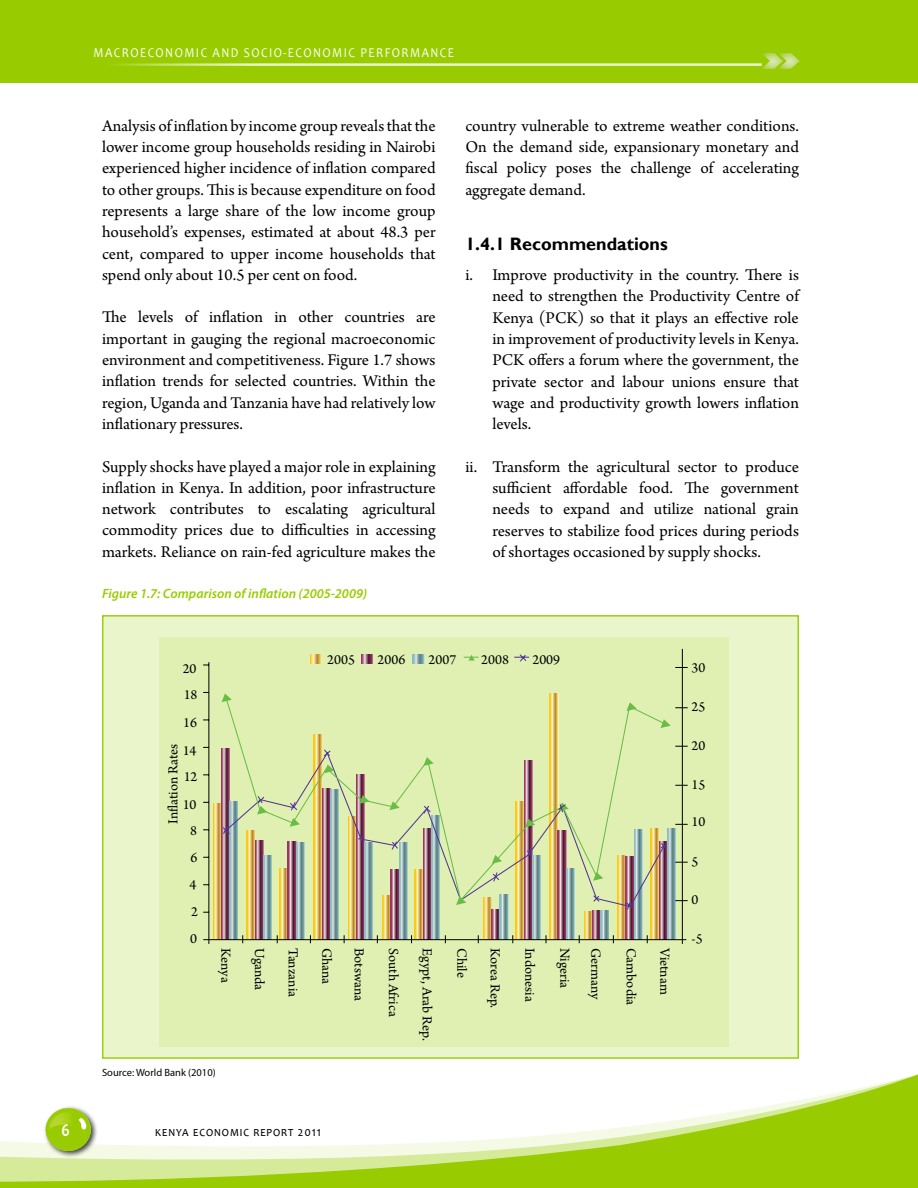
<style>
.page{position:relative;width:918px;height:1188px;background:#fff}
.page>*{position:absolute;margin:0;border:0;box-sizing:border-box;transform-origin:0 0}
.t1{font:700 18px "Gill Sans";color:#000}
.t2{font:700 18px "Candara";color:#fff;scale:.88 1}
.t3{font:17.25px/21.3px "Arno Pro";color:#000;text-align:justify}
.t4{font:14.55px "Arno Pro";color:#000}
.t5{font:italic 600 13.5px "Myriad Pro";color:#9c0}
.t6{font:13.5px "Candara";letter-spacing:.12em;color:#fff;scale:.88 1}
.t7{font:13.5px "Candara";letter-spacing:.08em;color:#000;scale:.88 1}
.t8{font:10.5px "Myriad Pro";color:#000}
</style>
<div class="page">
<svg style="left:0;top:1074px;width:918px;height:114px"></svg>
<div style="left:0;top:0;width:918px;height:82px;background:#9c0"></div>
<div style="left:44px;top:1105px;width:55px;height:53px;background:#000;opacity:.75"></div>
<svg style="left:45px;top:1108px;width:47px;height:43px;background:#aace3b"></svg>
<svg style="left:762px;top:53px;width:38px;height:16px"></svg>
<hr style="left:93px;top:64px;width:669px;height:2px;background:#ebf5cc">
<div style="left:102px;top:615px;width:697px;height:444px;background:#ebf5cc;border:1px solid #9c0"></div>
<div style="left:159px;top:637px;width:570px;height:410px;background:#e0f0b3"></div>
<svg style="left:213px;top:804px;width:8px;height:135px"></svg>
<svg style="left:310px;top:654px;width:11px;height:2px"></svg>
<svg style="left:361px;top:654px;width:12px;height:2px"></svg>
<svg style="left:413px;top:654px;width:11px;height:2px"></svg>
<svg style="left:221px;top:749px;width:9px;height:190px"></svg>
<svg style="left:230px;top:911px;width:8px;height:28px"></svg>
<svg style="left:247px;top:911px;width:8px;height:28px"></svg>
<svg style="left:255px;top:911px;width:8px;height:28px"></svg>
<svg style="left:263px;top:911px;width:9px;height:28px"></svg>
<svg style="left:280px;top:911px;width:8px;height:28px"></svg>
<svg style="left:288px;top:911px;width:8px;height:28px"></svg>
<svg style="left:296px;top:911px;width:8px;height:28px"></svg>
<svg style="left:314px;top:911px;width:8px;height:28px"></svg>
<svg style="left:322px;top:911px;width:8px;height:28px"></svg>
<svg style="left:330px;top:911px;width:9px;height:28px"></svg>
<svg style="left:348px;top:911px;width:8px;height:28px"></svg>
<svg style="left:356px;top:911px;width:8px;height:28px"></svg>
<svg style="left:364px;top:911px;width:9px;height:28px"></svg>
<svg style="left:383px;top:911px;width:8px;height:28px"></svg>
<svg style="left:391px;top:911px;width:8px;height:28px"></svg>
<svg style="left:399px;top:911px;width:8px;height:28px"></svg>
<svg style="left:415px;top:911px;width:8px;height:28px"></svg>
<svg style="left:423px;top:911px;width:8px;height:28px"></svg>
<svg style="left:431px;top:911px;width:9px;height:28px"></svg>
<svg style="left:484px;top:911px;width:8px;height:28px"></svg>
<svg style="left:492px;top:911px;width:8px;height:28px"></svg>
<svg style="left:500px;top:911px;width:8px;height:28px"></svg>
<svg style="left:516px;top:911px;width:8px;height:28px"></svg>
<svg style="left:524px;top:911px;width:8px;height:28px"></svg>
<svg style="left:532px;top:911px;width:9px;height:28px"></svg>
<svg style="left:550px;top:911px;width:8px;height:28px"></svg>
<svg style="left:558px;top:911px;width:8px;height:28px"></svg>
<svg style="left:566px;top:911px;width:8px;height:28px"></svg>
<svg style="left:584px;top:911px;width:9px;height:28px"></svg>
<svg style="left:593px;top:911px;width:8px;height:28px"></svg>
<svg style="left:601px;top:911px;width:8px;height:28px"></svg>
<svg style="left:618px;top:911px;width:8px;height:28px"></svg>
<svg style="left:626px;top:911px;width:8px;height:28px"></svg>
<svg style="left:634px;top:911px;width:8px;height:28px"></svg>
<svg style="left:651px;top:911px;width:8px;height:28px"></svg>
<svg style="left:659px;top:911px;width:8px;height:28px"></svg>
<svg style="left:667px;top:828px;width:9px;height:111px"></svg>
<svg style="left:227px;top:656px;width:434px;height:92px"></svg>
<svg style="left:469px;top:655px;width:6px;height:6px"></svg>
<svg style="left:513px;top:654px;width:17px;height:9px"></svg>
<svg style="left:222px;top:693px;width:10px;height:9px"></svg>
<svg style="left:661px;top:719px;width:10px;height:9px"></svg>
<svg style="left:626px;top:702px;width:11px;height:9px"></svg>
<svg style="left:222px;top:748px;width:446px;height:163px"></svg>
<hr style="left:209px;top:662px;width:1px;height:282px;background:#000">
<hr style="left:682px;top:649px;width:1px;height:295px;background:#000">
<svg style="left:675px;top:667px;width:13px;height:1px"></svg>
<svg style="left:675px;top:707px;width:13px;height:1px"></svg>
<svg style="left:675px;top:746px;width:13px;height:1px"></svg>
<svg style="left:675px;top:785px;width:13px;height:1px"></svg>
<svg style="left:675px;top:824px;width:13px;height:1px"></svg>
<svg style="left:675px;top:862px;width:13px;height:1px"></svg>
<svg style="left:675px;top:900px;width:13px;height:1px"></svg>
<hr style="left:203px;top:939px;width:483px;height:1px;background:#000">
<p class="t6" style="left:94px;top:45px;width:411px">MACROECONOMIC AND SOCIO-ECONOMIC PERFORMANCE</p>
<p class="t3" style="left:102px;top:116px;width:335px">Analysis of inflation by income group reveals that the lower income group households residing in Nairobi experienced higher incidence of inflation compared to other groups. This is because expenditure on food represents a large share of the low income group household’s expenses, estimated at about 48.3 per cent, compared to upper income households that spend only about 10.5 per cent on food.</p>
<p class="t3" style="left:102px;top:308px;width:335px">The levels of inflation in other countries are important in gauging the regional macroeconomic environment and competitiveness. Figure 1.7 shows inflation trends for selected countries. Within the region, Uganda and Tanzania have had relatively low inflationary pressures.</p>
<p class="t3" style="left:102px;top:457px;width:335px">Supply shocks have played a major role in explaining inflation in Kenya. In addition, poor infrastructure network contributes to escalating agricultural commodity prices due to difficulties in accessing markets. Reliance on rain-fed agriculture makes the</p>
<p class="t5" style="left:102px;top:585px;width:267px">Figure 1.7: Comparison of inflation (2005-2009)</p>
<p class="t3" style="left:465px;top:116px;width:335px">country vulnerable to extreme weather conditions.<br>On the demand side, expansionary monetary and fiscal policy poses the challenge of accelerating aggregate demand.</p>
<p class="t1" style="left:465px;top:233px;width:204px">1.4.1 Recommendations</p>
<p class="t3" style="left:492px;top:265px;width:308px;text-indent:-27px">i. Improve productivity in the country. There is need to strengthen the Productivity Centre of Kenya (PCK) so that it plays an effective role in improvement of productivity levels in Kenya.<br>PCK offers a forum where the government, the private sector and labour unions ensure that wage and productivity growth lowers inflation levels.</p>
<p class="t3" style="left:492px;top:457px;width:308px;text-indent:-27px">ii. Transform the agricultural sector to produce sufficient affordable food. The government needs to expand and utilize national grain reserves to stabilize food prices during periods of shortages occasioned by supply shocks.</p>
<p class="t4" style="left:183px;top:660px;width:15px">20</p>
<p class="t4" style="left:184px;top:686px;width:15px">18</p>
<p class="t4" style="left:183px;top:714px;width:15px">16</p>
<p class="t4" style="left:165px;top:824px;width:81px;rotate:-90deg">In ation Rates</p>
<p class="t4" style="left:183px;top:742px;width:15px">14</p>
<p class="t4" style="left:184px;top:768px;width:15px">12</p>
<p class="t4" style="left:183px;top:796px;width:15px">10</p>
<p class="t4" style="left:190px;top:823px;width:8px">8</p>
<p class="t4" style="left:191px;top:849px;width:8px">6</p>
<p class="t4" style="left:190px;top:877px;width:8px">4</p>
<p class="t4" style="left:191px;top:903px;width:8px">2</p>
<p class="t4" style="left:327px;top:651px;width:29px">2005</p>
<p class="t4" style="left:378px;top:651px;width:29px">2006</p>
<p class="t4" style="left:429px;top:651px;width:29px">2007</p>
<p class="t4" style="left:481px;top:651px;width:29px">2008</p>
<p class="t4" style="left:532px;top:651px;width:29px">2009</p>
<p class="t4" style="left:692px;top:660px;width:15px">30</p>
<p class="t4" style="left:692px;top:699px;width:15px">25</p>
<p class="t4" style="left:692px;top:738px;width:15px">20</p>
<p class="t4" style="left:692px;top:776px;width:15px">15</p>
<p class="t4" style="left:692px;top:813px;width:15px">10</p>
<p class="t4" style="left:692px;top:853px;width:8px">5</p>
<p class="t4" style="left:692px;top:891px;width:8px">0</p>
<p class="t4" style="left:190px;top:931px;width:8px">0</p>
<p class="t4" style="left:692px;top:930px;width:13px">-5</p>
<p class="t4" style="left:234px;top:948px;width:36px;rotate:90deg">Kenya</p>
<p class="t4" style="left:268px;top:948px;width:44px;rotate:90deg">Uganda</p>
<p class="t4" style="left:301px;top:948px;width:51px;rotate:90deg">Tanzania</p>
<p class="t4" style="left:335px;top:948px;width:38px;rotate:90deg">Ghana</p>
<p class="t4" style="left:367px;top:948px;width:55px;rotate:90deg">Botswana</p>
<p class="t4" style="left:402px;top:948px;width:70px;rotate:90deg">South Africa</p>
<p class="t4" style="left:470px;top:948px;width:32px;rotate:90deg">Chile</p>
<p class="t4" style="left:503px;top:948px;width:62px;rotate:90deg">Korea Rep.</p>
<p class="t4" style="left:538px;top:948px;width:55px;rotate:90deg">Indonesia</p>
<p class="t4" style="left:573px;top:948px;width:42px;rotate:90deg">Nigeria</p>
<p class="t4" style="left:604px;top:948px;width:53px;rotate:90deg">Germany</p>
<p class="t4" style="left:640px;top:948px;width:59px;rotate:90deg">Cambodia</p>
<p class="t4" style="left:673px;top:948px;width:48px;rotate:90deg">Vietnam</p>
<p class="t4" style="left:435px;top:948px;width:94px;rotate:90deg">Egypt, Arab Rep.</p>
<p class="t8" style="left:102px;top:1066px;width:115px">Source: World Bank (2010)</p>
<p class="t2" style="left:62px;top:1118px;width:11px">6</p>
<p class="t7" style="left:155px;top:1123px;width:190px">kenya economic report 2011</p>
</div>
